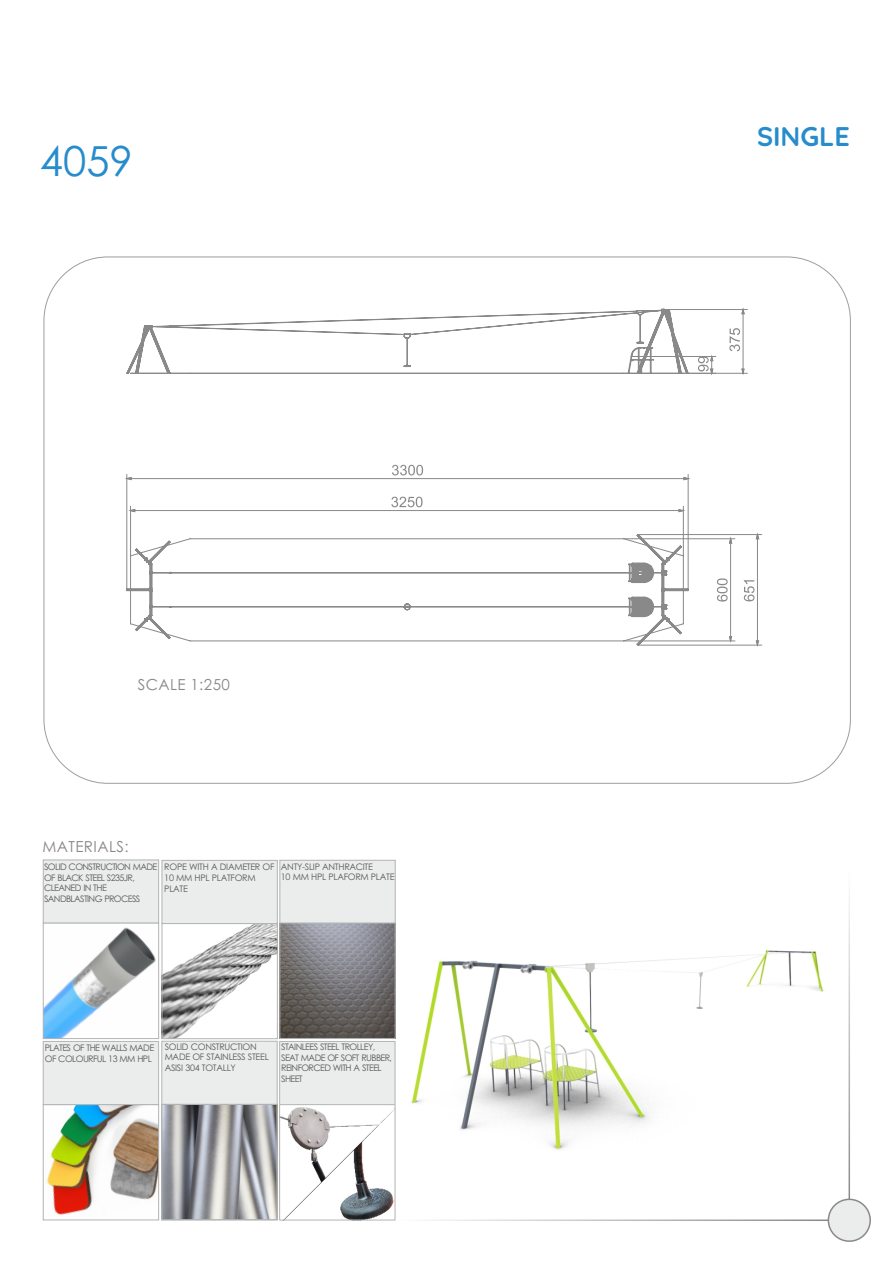
<style>
.page{position:relative;width:893px;height:1263px;background:#fff}
.page>*{position:absolute;margin:0;border:0;box-sizing:border-box;transform-origin:0 0}
.t1{font:41.4px "Century Gothic";color:#278ccc}
.t2{font:700 27px "Quicksand";color:#278ccc}
.t3{font:15.15px "Century Gothic";letter-spacing:.03em;color:#898989}
.t4{font:9px/10.6px "Century Gothic";letter-spacing:-.07em;color:#5b5b5b}
.t5{font:9px/10.6px "Century Gothic";letter-spacing:-.035em;color:#5b5b5b}
</style>
<div class="page">
<hr style="left:395px;top:1219px;width:434px;height:2px;background:#898989">
<hr style="left:848px;top:869px;width:2px;height:330px;background:#898989">
<div style="left:828px;top:1198px;width:43px;height:44px;background:#ebecec;border:2px solid #898989;border-radius:50%"></div>
<div style="left:161px;top:1041px;width:117px;height:64px;background:#ebecec;border:1px solid #b2b3b3"></div>
<div style="left:43px;top:859px;width:116px;height:64px;background:#ebecec;border:1px solid #b2b3b3"></div>
<img style="left:164px;top:925px;width:112px;height:112px">
<div style="left:162px;top:923px;width:116px;height:116px;border:1px solid #b2b3b3"></div>
<div style="left:162px;top:860px;width:116px;height:64px;background:#ebecec;border:1px solid #b2b3b3"></div>
<div style="left:279px;top:860px;width:117px;height:64px;background:#ebecec;border:1px solid #b2b3b3"></div>
<img style="left:281px;top:925px;width:113px;height:112px">
<div style="left:279px;top:923px;width:117px;height:116px;border:1px solid #b2b3b3"></div>
<img style="left:46px;top:1106px;width:111px;height:109px">
<div style="left:43px;top:1104px;width:116px;height:116px;border:1px solid #b2b3b3"></div>
<div style="left:43px;top:1041px;width:116px;height:64px;background:#ebecec;border:1px solid #b2b3b3"></div>
<img style="left:164px;top:1106px;width:111px;height:112px">
<div style="left:161px;top:1104px;width:117px;height:116px;border:1px solid #b2b3b3"></div>
<div style="left:279px;top:1041px;width:116px;height:64px;background:#ebecec;border:1px solid #b2b3b3"></div>
<img style="left:281px;top:1107px;width:112px;height:111px">
<div style="left:279px;top:1104px;width:116px;height:116px;border:1px solid #b2b3b3"></div>
<hr style="left:638px;top:645px;width:124px;height:1px;background:#898989">
<hr style="left:638px;top:534px;width:124px;height:1px;background:#898989">
<hr style="left:631px;top:356px;width:85px;height:1px;background:#898989">
<hr style="left:683px;top:506px;width:1px;height:50px;background:#898989">
<hr style="left:130px;top:506px;width:1px;height:50px;background:#898989">
<hr style="left:683px;top:373px;width:64px;height:1px;background:#898989">
<hr style="left:667px;top:309px;width:80px;height:1px;background:#898989">
<hr style="left:624px;top:640px;width:111px;height:1px;background:#898989">
<hr style="left:624px;top:538px;width:111px;height:1px;background:#898989">
<hr style="left:126px;top:474px;width:1px;height:115px;background:#898989">
<hr style="left:688px;top:474px;width:1px;height:115px;background:#898989">
<svg style="left:744px;top:533px;width:16px;height:113px"></svg>
<svg style="left:698px;top:355px;width:16px;height:18px"></svg>
<svg style="left:130px;top:497px;width:554px;height:16px"></svg>
<svg style="left:729px;top:308px;width:16px;height:66px"></svg>
<svg style="left:717px;top:538px;width:16px;height:104px"></svg>
<svg style="left:126px;top:465px;width:563px;height:16px"></svg>
<svg style="left:126px;top:309px;width:563px;height:65px"></svg>
<svg style="left:126px;top:534px;width:562px;height:112px"></svg>
<img style="left:45px;top:927px;width:111px;height:110px">
<div style="left:43px;top:923px;width:116px;height:116px;border:1px solid #b2b3b3"></div>
<img style="left:411px;top:950px;width:413px;height:200px">
<h1 class="t1" style="left:40px;top:145px;width:94px">4059</h1>
<h3 class="t3" style="left:138px;top:678px;width:94px">SCALE 1:250</h3>
<h3 class="t3" style="left:42px;top:841px;width:88px">MATERIALS:</h3>
<p class="t4" style="left:44px;top:862px;width:115px">SOLID CONSTRUCTION MADE<br>OF BLACK STEEL S235JR,<br>CLEANED IN THE<br>SANDBLASTING PROCESS</p>
<p class="t5" style="left:281px;top:862px;width:115px">ANTY-SLIP ANTHRACITE<br>10 MM HPL PLAFORM PLATE</p>
<p class="t5" style="left:164px;top:862px;width:112px">ROPE WITH A DIAMETER OF<br>10 MM HPL PLATFORM<br>PLATE</p>
<p class="t4" style="left:283px;top:863px;width:72px">KONSTRUKCJA:<br>STAL NIERDZEWNA</p>
<p class="t4" style="left:45px;top:1043px;width:111px">PLATES OF THE WALLS MADE<br>OF COLOURFUL 13 MM HPL</p>
<p class="t5" style="left:165px;top:1042px;width:106px">SOLID CONSTRUCTION<br>MADE OF STAINLESS STEEL<br>ASISI 304 TOTALLY</p>
<p class="t4" style="left:281px;top:1042px;width:112px">STAINLEES STEEL TROLLEY,<br>SEAT MADE OF SOFT RUBBER,<br>REINFORCED WITH A STEEL<br>SHEET</p>
<h2 class="t2" style="left:757px;top:119px;width:94px">SINGLE</h2>
</div>
